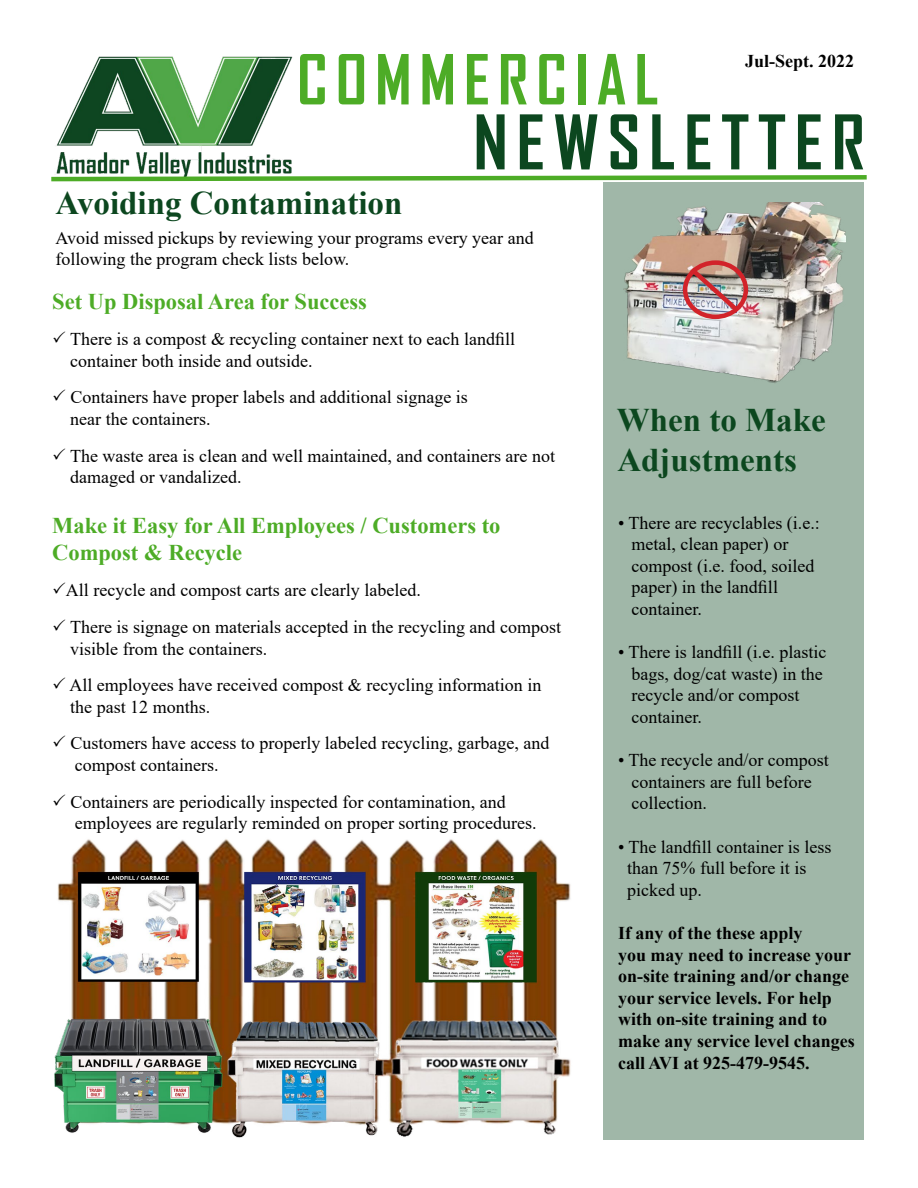
<style>
.page{position:relative;width:918px;height:1188px;background:#fff}
.page>*{position:absolute;margin:0;border:0;box-sizing:border-box;transform-origin:0 0}
.Heading_1{font:700 72px "Agency FB";letter-spacing:.12em;color:#0c471f}
.Heading_1-2{font:700 66px "Agency FB";letter-spacing:.12em;color:#4dac26}
.Headline_2{font:700 33px/39.6px "Times New Roman";color:#0c471f}
.headline_3{font:700 22.5px "Times New Roman";color:#4dac26}
.Paragraph{font:18px "Times New Roman";color:#000}
.Paragraph-2{font:700 18px/21.6px "Times New Roman";color:#000}
</style>
<div class="page">
<img style="left:56px;top:56px;width:237px;height:117px">
<svg style="left:51px;top:173px;width:816px;height:11px"></svg>
<div style="left:603px;top:182px;width:260px;height:957px;background:#a0b7a8"></div>
<img style="left:54px;top:839px;width:517px;height:299px">
<img style="left:623px;top:203px;width:223px;height:180px">
<div style="left:683px;top:260px;width:65px;height:59px;border:4px solid #d2232a;border-radius:50%"></div>
<img style="left:686px;top:263px;width:57px;height:53px">
<h1 class="Heading_1-2" style="left:297px;top:39px;width:363px">COMMERCIAL</h1>
<p class="Paragraph-2" style="left:745px;top:49px;width:111px">Jul-Sept. 2022</p>
<h1 class="Heading_1" style="left:473px;top:98px;width:393px">NEWSLETTER</h1>
<h2 class="Headline_2" style="left:56px;top:182px;width:348px">Avoiding Contamination</h2>
<p class="Paragraph" style="left:56px;top:225px;width:480px">Avoid missed pickups by reviewing your programs every year and</p>
<p class="Paragraph" style="left:56px;top:247px;width:295px">following the program check lists below.</p>
<h3 class="headline_3" style="left:52px;top:285px;width:316px">Set Up Disposal Area for Success</h3>
<p class="Paragraph" style="left:70px;top:327px;width:446px">There is a compost &amp; recycling container next to each landfill</p>
<p class="Paragraph" style="left:70px;top:348px;width:244px">container both inside and outside.</p>
<p class="Paragraph" style="left:70px;top:385px;width:399px">Containers have proper labels and additional signage is</p>
<p class="Paragraph" style="left:70px;top:406px;width:142px">near the containers.</p>
<p class="Paragraph" style="left:70px;top:443px;width:486px">The waste area is clean and well maintained, and containers are not</p>
<p class="Paragraph" style="left:70px;top:465px;width:173px">damaged or vandalized.</p>
<h3 class="headline_3" style="left:52px;top:509px;width:450px">Make it Easy for All Employees / Customers to</h3>
<h3 class="headline_3" style="left:52px;top:536px;width:191px">Compost &amp; Recycle</h3>
<p class="Paragraph" style="left:66px;top:578px;width:356px">All recycle and compost carts are clearly labeled.</p>
<p class="Paragraph" style="left:70px;top:614px;width:492px">There is signage on materials accepted in the recycling and compost</p>
<p class="Paragraph" style="left:70px;top:636px;width:198px">visible from the containers.</p>
<p class="Paragraph" style="left:69px;top:672px;width:473px">All employees have received compost &amp; recycling information in</p>
<p class="Paragraph" style="left:70px;top:694px;width:142px">the past 12 months.</p>
<p class="Paragraph" style="left:70px;top:731px;width:480px">Customers have access to properly labeled recycling, garbage, and</p>
<p class="Paragraph" style="left:75px;top:752px;width:145px">compost containers.</p>
<p class="Paragraph" style="left:70px;top:789px;width:437px">Containers are periodically inspected for contamination, and</p>
<p class="Paragraph" style="left:75px;top:810px;width:463px">employees are regularly reminded on proper sorting procedures.</p>
<h2 class="Headline_2" style="left:617px;top:399px;width:210px">When to Make<br>Adjustments</h2>
<p class="Paragraph" style="left:618px;top:510px;width:203px">• There are recyclables (i.e.:</p>
<p class="Paragraph" style="left:632px;top:532px;width:158px">metal, clean paper) or</p>
<p class="Paragraph" style="left:632px;top:553px;width:184px">compost (i.e. food, soiled</p>
<p class="Paragraph" style="left:632px;top:575px;width:148px">paper) in the landfill</p>
<p class="Paragraph" style="left:632px;top:596px;width:72px">container.</p>
<p class="Paragraph" style="left:618px;top:640px;width:210px">• There is landfill (i.e. plastic</p>
<p class="Paragraph" style="left:632px;top:661px;width:193px">bags, dog/cat waste) in the</p>
<p class="Paragraph" style="left:632px;top:683px;width:169px">recycle and/or compost</p>
<p class="Paragraph" style="left:632px;top:704px;width:72px">container.</p>
<p class="Paragraph" style="left:618px;top:748px;width:212px">• The recycle and/or compost</p>
<p class="Paragraph" style="left:632px;top:769px;width:182px">containers are full before</p>
<p class="Paragraph" style="left:632px;top:791px;width:77px">collection.</p>
<p class="Paragraph" style="left:618px;top:834px;width:215px">• The landfill container is less</p>
<p class="Paragraph" style="left:627px;top:856px;width:181px">than 75% full before it is</p>
<p class="Paragraph" style="left:627px;top:877px;width:76px">picked up.</p>
<p class="Paragraph-2" style="left:618px;top:922px;width:186px">If any of the these apply</p>
<p class="Paragraph-2" style="left:618px;top:943px;width:238px">you may need to increase your on-site training and/or change your service levels. For help with on-site training and to make any service level changes call AVI at 925-479-9545.</p>
</div>
